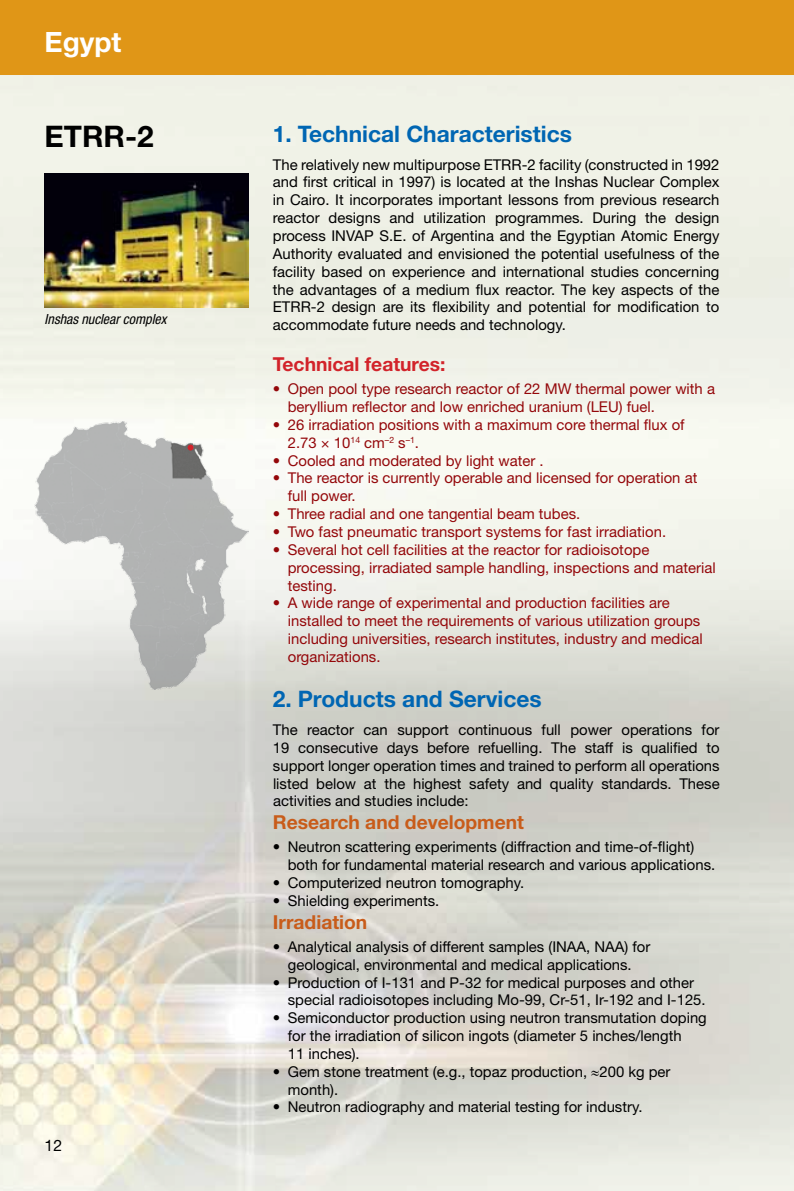
<style>
.page{position:relative;width:794px;height:1191px;background:#fff}
.page>*{position:absolute;margin:0;border:0;box-sizing:border-box;transform-origin:0 0}
.t1{font:700 29.75px "Helvetica Neue";color:#000}
.t2{font:700 28px "Helvetica Neue";color:#fff}
.t3{font:700 22.75px "Helvetica Neue";color:#0066b3}
.t4{font:700 19.25px "Helvetica Neue";color:#c85c1a}
.t5{font:700 19.25px "Helvetica Neue";color:#d2232a}
.t6{font:15.75px "Helvetica Neue";color:#000}
.t7{font:14.88px/17.8px "Helvetica Neue";color:#000}
.t8{font:14.88px/17.8px "Helvetica Neue";color:#94070a}
.t9{font:italic condensed 14px "Helvetica Neue";color:#000}
</style>
<div class="page">
<img style="left:0;top:74px;width:794px;height:1117px">
<img style="left:35px;top:422px;width:213px;height:267px">
<div style="left:0;top:0;width:794px;height:74px;background:#e09617"></div>
<svg style="left:188px;top:444px;width:5px;height:6px"></svg>
<img style="left:45px;top:174px;width:203px;height:134px">
<h2 class="t2" style="left:45px;top:24px;width:78px">Egypt</h2>
<h1 class="t1" style="left:45px;top:118px;width:111px">ETRR-2</h1>
<p class="t9" style="left:45px;top:311px;width:123px">Inshas nuclear complex</p>
<p class="t6" style="left:45px;top:1136px;width:19px">12</p>
<h3 class="t3" style="left:273px;top:120px;width:300px">1. Technical Characteristics</h3>
<p class="t7" style="left:273px;top:155px;width:448px;text-align:justify">The relatively new multipurpose ETRR-2 facility (constructed in 1992 and first critical in 1997) is located at the Inshas Nuclear Complex in Cairo. It incorporates important lessons from previous research reactor designs and utilization programmes. During the design process INVAP S.E. of Argentina and the Egyptian Atomic Energy Authority evaluated and envisioned the potential usefulness of the facility based on experience and international studies concerning the advantages of a medium flux reactor. The key aspects of the ETRR-2 design are its flexibility and potential for modification to accommodate future needs and technology.</p>
<p class="t5" style="left:273px;top:352px;width:174px">Technical features:</p>
<p class="t8" style="left:288px;top:380px;width:429px;text-indent:-15px">• Open pool type research reactor of 22 MW thermal power with a beryllium reflector and low enriched uranium (LEU) fuel.</p>
<p class="t8" style="left:288px;top:415px;width:398px;text-indent:-15px">• 26 irradiation positions with a maximum core thermal flux of<br>2.73 × 10<sup>14</sup> cm<sup>–2</sup> s<sup>–1</sup>.</p>
<p class="t8" style="left:273px;top:451px;width:272px">• Cooled and moderated by light water .</p>
<p class="t8" style="left:288px;top:469px;width:411px;text-indent:-15px">• The reactor is currently operable and licensed for operation at full power.</p>
<p class="t8" style="left:273px;top:505px;width:309px">• Three radial and one tangential beam tubes.</p>
<p class="t8" style="left:273px;top:522px;width:395px">• Two fast pneumatic transport systems for fast irradiation.</p>
<p class="t8" style="left:288px;top:540px;width:429px;text-indent:-15px">• Several hot cell facilities at the reactor for radioisotope processing, irradiated sample handling, inspections and material testing.</p>
<p class="t8" style="left:288px;top:594px;width:416px;text-indent:-15px">• A wide range of experimental and production facilities are installed to meet the requirements of various utilization groups including universities, research institutes, industry and medical organizations.</p>
<h3 class="t3" style="left:273px;top:685px;width:270px">2. Products and Services</h3>
<p class="t7" style="left:273px;top:720px;width:448px;text-align:justify">The reactor can support continuous full power operations for 19 consecutive days before refuelling. The staff is qualified to support longer operation times and trained to perform all operations listed below at the highest safety and quality standards. These activities and studies include:</p>
<p class="t4" style="left:273px;top:810px;width:252px">Research and development</p>
<p class="t7" style="left:288px;top:838px;width:429px;text-indent:-15px">• Neutron scattering experiments (diffraction and time-of-flight) both for fundamental material research and various applications.</p>
<p class="t7" style="left:273px;top:873px;width:253px">• Computerized neutron tomography.</p>
<p class="t7" style="left:273px;top:891px;width:168px">• Shielding experiments.</p>
<p class="t4" style="left:273px;top:910px;width:96px">Irradiation</p>
<p class="t7" style="left:273px;top:937px;width:379px;text-align:center">• Analytical analysis of different samples (INAA, NAA) for geological, environmental and medical applications.</p>
<p class="t7" style="left:288px;top:973px;width:419px;text-indent:-15px">• Production of I-131 and P-32 for medical purposes and other special radioisotopes including Mo-99, Cr-51, Ir-192 and I-125.</p>
<p class="t7" style="left:288px;top:1008px;width:420px;text-indent:-15px">• Semiconductor production using neutron transmutation doping for the irradiation of silicon ingots (diameter 5 inches/length<br>11 inches).</p>
<p class="t7" style="left:288px;top:1062px;width:384px;text-indent:-15px">• Gem stone treatment (e.g., topaz production, ≈200 kg per month).</p>
<p class="t7" style="left:273px;top:1098px;width:371px">• Neutron radiography and material testing for industry.</p>
</div>
